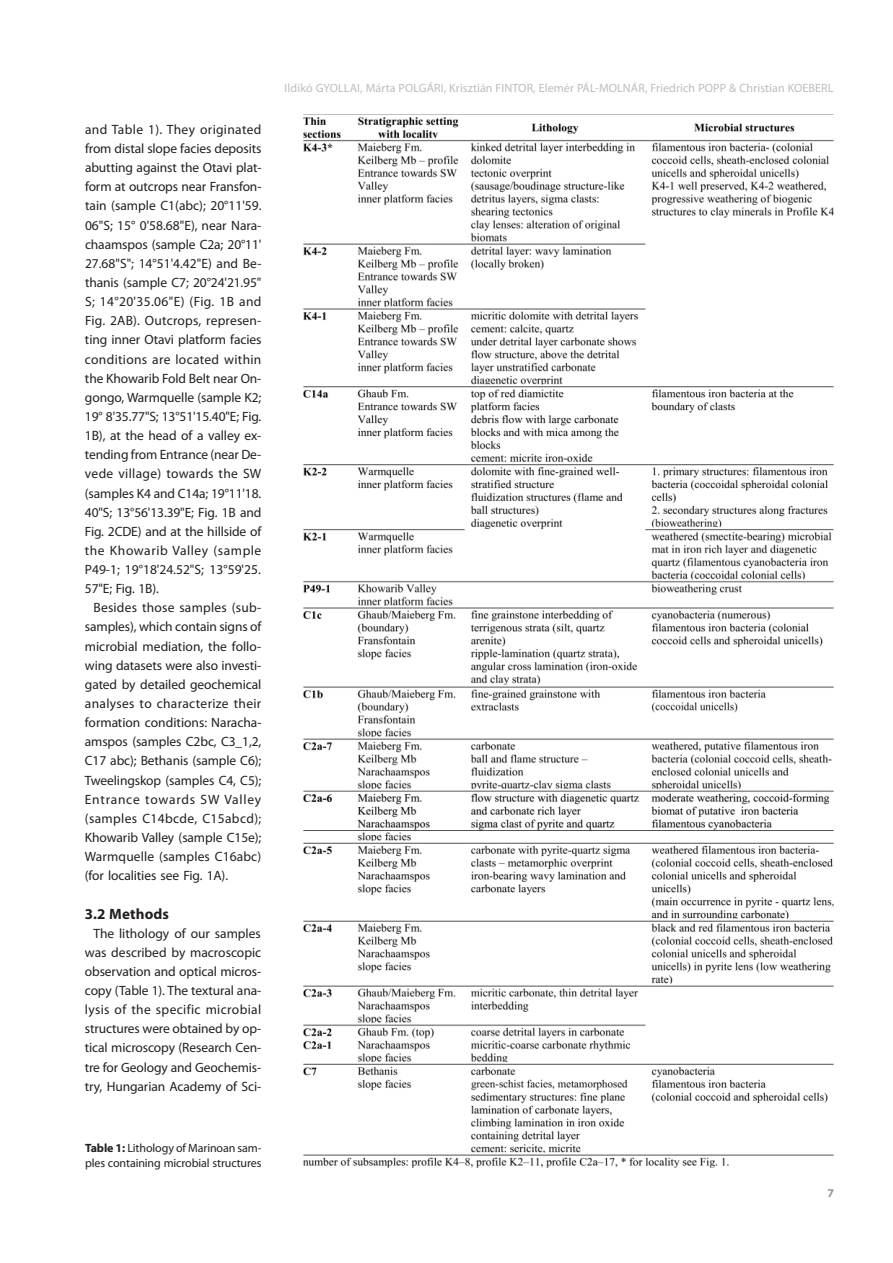
<style>
.page{position:relative;width:893px;height:1263px;background:#fff}
.page>*{position:absolute;margin:0;border:0;box-sizing:border-box;transform-origin:0 0}
.t1{font:700 15px "Myriad Pro";letter-spacing:.01em;color:#231f20}
.t2{font:13.5px/19.2px "Myriad Pro";letter-spacing:-.01em;color:#231f20;text-align:justify}
.t3{font:12px "Myriad Pro";letter-spacing:.01em;color:#bcbdc0}
.t4{font:12px/14.9px "Myriad Pro";letter-spacing:-.01em;color:#231f20}
.t5{font:700 12px "Myriad Pro";color:#939598}
.s1{font-weight:700}
</style>
<div class="page">
<img style="left:304px;top:114px;width:530px;height:1054px">
<p class="t2" style="left:85px;top:121px;width:178px">and Table 1). They originated from distal slope facies deposits abutting against the Otavi plat&shy;form at outcrops near Fransfon&shy;tain (sample C1(abc); 20°11'59.<br>06"S; 15° 0'58.68"E), near Nara&shy;chaamspos (sample C2a; 20°11' 27.68"S"; 14°51'4.42"E) and Be&shy;thanis (sample C7; 20°24'21.95" S; 14°20'35.06"E) (Fig. 1B and Fig. 2AB). Outcrops, represen&shy;ting inner Otavi platform facies conditions are located within the Khowarib Fold Belt near On&shy;gongo, Warmquelle (sample K2; 19° 8'35.77"S; 13°51'15.40"E; Fig.<br>1B), at the head of a valley ex&shy;tending from Entrance (near De&shy;vede village) towards the SW (samples K4 and C14a; 19°11'18.<br>40"S; 13°56'13.39"E; Fig. 1B and Fig. 2CDE) and at the hillside of the Khowarib Valley (sample P49-1; 19°18'24.52"S; 13°59'25.<br>57"E; Fig. 1B).</p>
<p class="t2" style="left:85px;top:599px;width:178px;text-indent:9px">Besides those samples (sub&shy;samples), which contain signs of microbial mediation, the follo&shy;wing datasets were also investi&shy;gated by detailed geochemical analyses to characterize their formation conditions: Naracha&shy;amspos (samples C2bc, C3_1,2, C17 abc); Bethanis (sample C6); Tweelingskop (samples C4, C5); Entrance towards SW Valley (samples C14bcde, C15abcd); Khowarib Valley (sample C15e); Warmquelle (samples C16abc) (for localities see Fig. 1A).</p>
<p class="t1" style="left:85px;top:907px;width:86px">3.2 Methods</p>
<p class="t2" style="left:85px;top:925px;width:178px;text-indent:9px">The lithology of our samples was described by macroscopic observation and optical micros&shy;copy (Table 1). The textural ana&shy;lysis of the specific microbial structures were obtained by op&shy;tical microscopy (Research Cen&shy;tre for Geology and Geochemis&shy;try, Hungarian Academy of Sci-</p>
<p class="t4" style="left:85px;top:1142px;width:178px"><span class="s1">Table 1:</span> Lithology of Marinoan sam&shy;ples containing microbial structures</p>
<p class="t3" style="left:285px;top:83px;width:550px">Ildikó GYOLLAI, Márta POLGÁRI, Krisztián FINTOR, Elemér PÁL-MOLNÁR, Friedrich POPP &amp; Christian KOEBERL</p>
<p class="t5" style="left:827px;top:1188px;width:8px">7</p>
</div>
